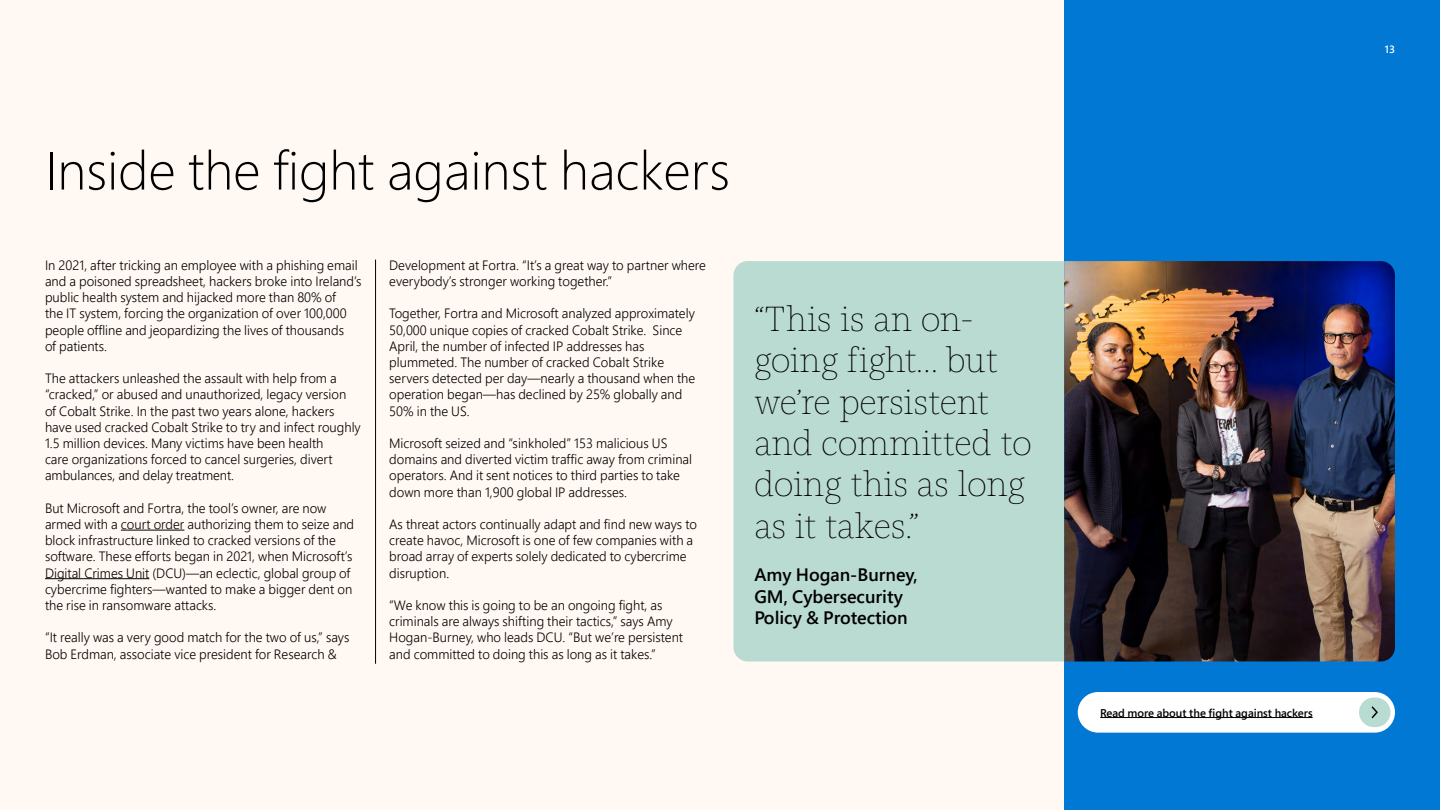
<style>
.page{position:relative;width:1440px;height:810px;background:#fff8f3}
.page>*{position:absolute;margin:0;border:0;box-sizing:border-box;transform-origin:0 0}
.t1{font:300 54px "Segoe Pro";color:#000}
.t2{font:34.5px/41.4px "Segoe Serif 600000 12 c 0000";color:#000}
.t3{font:600 18px/21.6px "Segoe Pro";color:#000}
.Body_copy{font:300 13.5px/16.2px "Segoe Pro";color:#000}
.t4{font:600 11.25px "Segoe Pro";color:#000}
.t5{font:600 10.5px "Segoe Pro";color:#fff}
</style>
<div class="page">
<div style="left:1064px;top:0;width:376px;height:810px;background:#0078d4"></div>
<div style="left:734px;top:261px;width:330px;height:401px;background:#badbd1"></div>
<div style="left:1078px;top:692px;width:317px;height:41px;background:#fff;border-radius:20px"></div>
<div style="left:1359px;top:698px;width:31px;height:29px;background:#b9dcd2;border-radius:15px"></div>
<svg style="left:1371px;top:706px;width:7px;height:13px"></svg>
<hr style="left:375px;top:260px;width:1px;height:404px;background:#000">
<hr style="left:121px;top:530px;width:63px;height:1px;background:#000">
<hr style="left:45px;top:578px;width:104px;height:1px;background:#000">
<img style="left:1064px;top:261px;width:331px;height:401px">
<hr style="left:1100px;top:717px;width:213px;height:1px;background:#000">
<h3 class="t1" style="left:45px;top:133px;width:687px">Inside the fight against hackers</h3>
<p class="Body_copy" style="left:45px;top:257px;width:318px">In 2021, after tricking an employee with a phishing email and a poisoned spreadsheet, hackers broke into Ireland’s public health system and hijacked more than 80% of<br>the IT system, forcing the organization of over 100,000 people offline and jeopardizing the lives of thousands<br>of patients.</p>
<p class="Body_copy" style="left:45px;top:370px;width:317px">The attackers unleashed the assault with help from a “cracked,” or abused and unauthorized, legacy version of Cobalt Strike. In the past two years alone, hackers have used cracked Cobalt Strike to try and infect roughly 1.5 million devices. Many victims have been health<br>care organizations forced to cancel surgeries, divert ambulances, and delay treatment.</p>
<p class="Body_copy" style="left:45px;top:500px;width:311px">But Microsoft and Fortra, the tool’s owner, are now armed with a court order authorizing them to seize and</p>
<p class="Body_copy" style="left:45px;top:532px;width:309px">block infrastructure linked to cracked versions of the software. These efforts began in 2021, when Microsoft’s Digital Crimes Unit (DCU)—an eclectic, global group of cybercrime fighters—wanted to make a bigger dent on the rise in ransomware attacks.</p>
<p class="Body_copy" style="left:45px;top:629px;width:306px">“It really was a very good match for the two of us,” says<br>Bob Erdman, associate vice president for Research &amp;</p>
<p class="Body_copy" style="left:389px;top:257px;width:318px">Development at Fortra. “It’s a great way to partner where everybody’s stronger working together.”</p>
<p class="Body_copy" style="left:389px;top:305px;width:308px">Together, Fortra and Microsoft analyzed approximately 50,000 unique copies of cracked Cobalt Strike. Since April, the number of infected IP addresses has plummeted. The number of cracked Cobalt Strike servers detected per day—nearly a thousand when the operation began—has declined by 25% globally and 50% in the US.</p>
<p class="Body_copy" style="left:389px;top:435px;width:304px">Microsoft seized and “sinkholed” 153 malicious US domains and diverted victim traffic away from criminal operators. And it sent notices to third parties to take down more than 1,900 global IP addresses.</p>
<p class="Body_copy" style="left:389px;top:516px;width:309px">As threat actors continually adapt and find new ways to create havoc, Microsoft is one of few companies with a broad array of experts solely dedicated to cybercrime disruption.</p>
<p class="Body_copy" style="left:389px;top:597px;width:295px">“We know this is going to be an ongoing fight, as criminals are always shifting their tactics,” says Amy Hogan-Burney, who leads DCU. “But we’re persistent and committed to doing this as long as it takes.”</p>
<p class="t2" style="left:754px;top:298px;width:279px">“This is an on&shy;going fight… but we’re persistent and committed to doing this as long as it takes.”</p>
<p class="t3" style="left:754px;top:563px;width:165px">Amy Hogan-Burney,<br>GM, Cybersecurity<br>Policy &amp; Protection</p>
<p class="t4" style="left:1100px;top:705px;width:214px">Read more about the fight against hackers</p>
<p class="t5" style="left:1385px;top:42px;width:12px">13</p>
</div>
